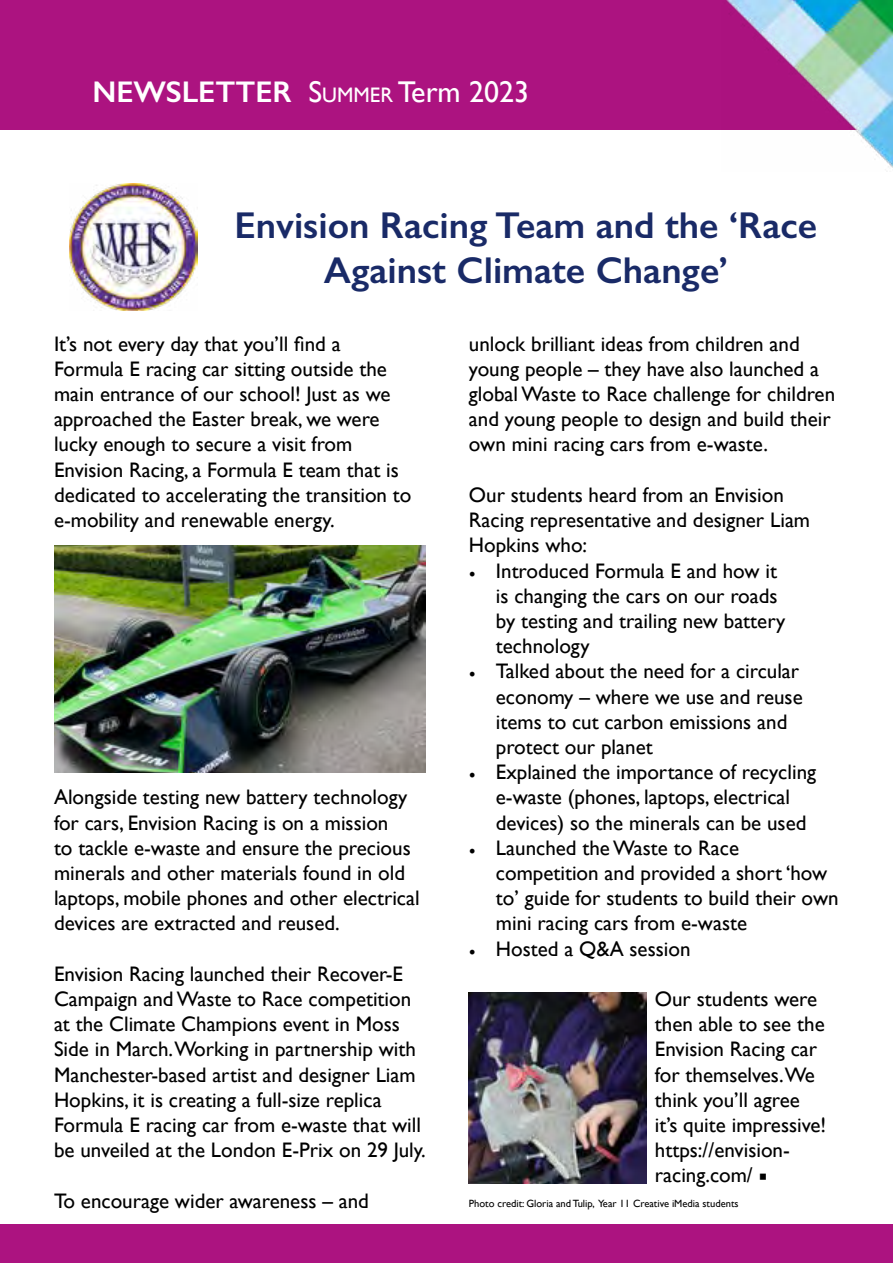
<style>
.page{position:relative;width:893px;height:1263px;background:#fff}
.page>*{position:absolute;margin:0;border:0;box-sizing:border-box;transform-origin:0 0}
.t1{font:600 37.5px/45px "Gill Sans";color:#192a67;text-align:center}
.t2{font:600 30px "Gill Sans";color:#fff}
.t3{font:21px/25.2px "Gill Sans";color:#000}
.t4{font:10.5px "Gill Sans";color:#000}
.s1{font-weight:400}
.s2{font-weight:400;font-size:21px}
.s3{font-family:"Minion Pro";font-size:18px}
.s4{font-family:"Minion Pro"}
</style>
<div class="page">
<div style="left:0;top:0;width:893px;height:130px;background:#ac1380"></div>
<img style="left:726px;top:0;width:167px;height:168px">
<div style="left:0;top:1225px;width:893px;height:38px;background:#ac1380"></div>
<img style="left:70px;top:183px;width:127px;height:128px">
<img style="left:54px;top:546px;width:372px;height:226px">
<img style="left:469px;top:992px;width:177px;height:191px">
<h2 class="t2" style="left:92px;top:73px;width:438px">NEWSLETTER <span class="s1">S</span><span class="s2">UMMER</span> <span class="s1">Term</span> <span class="s1">2023</span></h2>
<h1 class="t1" style="left:234px;top:203px;width:584px">Envision Racing Team and the ‘Race<br>Against Climate Change’</h1>
<p class="t3" style="left:54px;top:331px;width:359px">It’s not every day that you’ll find a Formula E racing car sitting outside the main entrance of our school! Just as we approached the Easter break, we were lucky enough to secure a visit from Envision Racing, a Formula E team that is dedicated to accelerating the transition to e-mobility and renewable energy.</p>
<p class="t3" style="left:54px;top:784px;width:367px">Alongside testing new battery technology for cars, Envision Racing is on a mission<br>to tackle e-waste and ensure the precious minerals and other materials found in old laptops, mobile phones and other electrical devices are extracted and reused.</p>
<p class="t3" style="left:54px;top:961px;width:373px">Envision Racing launched their Recover-E Campaign and Waste to Race competition at the Climate Champions event in Moss Side in March.Working in partnership with Manchester-based artist and designer Liam Hopkins, it is creating a full-size replica Formula E racing car from e-waste that will be unveiled at the London E-Prix on 29 July.</p>
<p class="t3" style="left:54px;top:1188px;width:316px">To encourage wider awareness – and</p>
<p class="t3" style="left:469px;top:331px;width:368px">unlock brilliant ideas from children and young people – they have also launched a global Waste to Race challenge for children and young people to design and build their own mini racing cars from e-waste.</p>
<p class="t3" style="left:469px;top:482px;width:343px">Our students heard from an Envision<br>Racing representative and designer Liam<br>Hopkins who:</p>
<p class="t3" style="left:496px;top:558px;width:291px;text-indent:-27px"><span class="s3">•</span> Introduced Formula E and how it is changing the cars on our roads by testing and trailing new battery technology</p>
<p class="t3" style="left:496px;top:658px;width:308px;text-indent:-27px"><span class="s3">•</span> Talked about the need for a circular economy – where we use and reuse items to cut carbon emissions and protect our planet</p>
<p class="t3" style="left:496px;top:759px;width:322px;text-indent:-27px"><span class="s3">•</span> Explained the importance of recycling e-waste (phones, laptops, electrical devices) so the minerals can be used</p>
<p class="t3" style="left:496px;top:835px;width:344px;text-indent:-27px"><span class="s3">•</span> Launched the Waste to Race competition and provided a short ‘how to’ guide for students to build their own mini racing cars from e-waste</p>
<p class="t3" style="left:469px;top:936px;width:223px"><span class="s3">•</span> Hosted a Q&amp;A session</p>
<p class="t3" style="left:655px;top:986px;width:173px">Our students were then able to see the<br>Envision Racing car for themselves.We think you’ll agree it’s quite impressive! https://envision&shy;racing.com/ <span class="s4">■</span></p>
<p class="t4" style="left:469px;top:1197px;width:271px">Photo credit: Gloria and Tulip, Year 11 Creative iMedia students</p>
</div>
